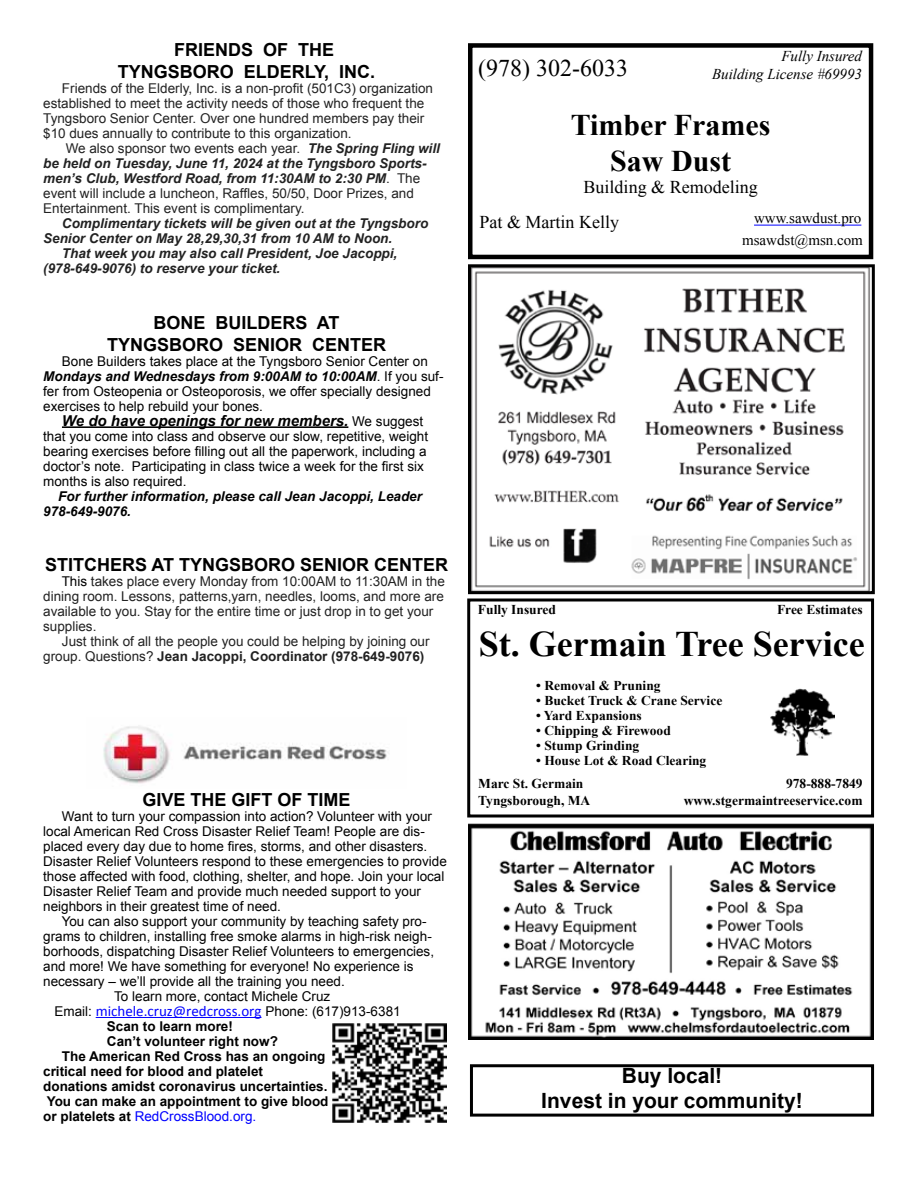
<style>
.page{position:relative;width:918px;height:1188px;background:#fff}
.page>*{position:absolute;margin:0;border:0;box-sizing:border-box;transform-origin:0 0}
.t1{font:700 36px "Times New Roman";color:#000}
.t2{font:700 30px/36px "Times New Roman";color:#000;text-align:center}
.t3{font:24px "Times New Roman";color:#000}
.t4{font:700 21px/25.2px "Arial";color:#000;text-align:center}
.t5{font:700 18px/21.6px "Arial";color:#000}
.t6{font:18px "Times New Roman";color:#000}
.t7{font:italic 700 15px "Arial";color:#000}
.t8{font:italic 15px/18px "Times New Roman";color:#000;text-align:right}
.t9{font:15px/21.3px "Times New Roman";color:#000;text-align:right}
.t10{font:13.5px/15px "Arial";color:#000}
.t11{font:13.5px "Arial";color:#222}
.t12{font:italic 700 13.5px "Arial";color:#222}
.t13{font:700 13.5px/16.2px "Times New Roman";color:#000;text-align:right}
.t14{font:700 13.5px "Arial";color:#000}
.t15{font:italic 700 13.5px "Arial";color:#000}
.t16{font:700 13.5px "Arial";color:#222}
.t17{font:13.5px "Arial";color:#00f}
.s1{font-weight:700;font-style:italic}
.s2{font-weight:400;font-style:normal}
.s3{font-weight:400;font-style:normal;font-size:13.5px}
.s4{color:#000}
.s5{font-weight:400}
.s6{font-family:"Calibri";font-size:15px;color:#00f}
.s7{font-weight:700;color:#000}
</style>
<div class="page">
<img style="left:468px;top:824px;width:405px;height:215px">
<img style="left:472px;top:268px;width:398px;height:322px">
<div style="left:468px;top:264px;width:407px;height:330px;border:3px solid #000"></div>
<div style="left:467px;top:598px;width:407px;height:220px;border:3px solid #000"></div>
<img style="left:770px;top:688px;width:64px;height:68px">
<div style="left:468px;top:43px;width:405px;height:216px;border:4px solid #000"></div>
<hr style="left:754px;top:225px;width:107px;height:1px;background:#00f">
<hr style="left:62px;top:426px;width:286px;height:2px;background:#000">
<div style="left:470px;top:1064px;width:404px;height:53px;border:3px solid #000"></div>
<hr style="left:96px;top:1017px;width:165px;height:1px;background:#00f">
<img style="left:332px;top:1023px;width:115px;height:99px">
<img style="left:103px;top:726px;width:284px;height:58px">
<p class="t5" style="left:118px;top:40px;width:259px;text-indent:56px">FRIENDS OF THE<br>TYNGSBORO ELDERLY, INC.</p>
<p class="t11" style="left:62px;top:79px;width:373px">Friends of the Elderly, Inc. is a non-profit (501C3) organization</p>
<p class="t11" style="left:43px;top:94px;width:383px">established to meet the activity needs of those who frequent the</p>
<p class="t11" style="left:43px;top:109px;width:383px">Tyngsboro Senior Center. Over one hundred members pay their</p>
<p class="t11" style="left:43px;top:124px;width:310px">$10 dues annually to contribute to this organization.</p>
<p class="t11" style="left:66px;top:139px;width:376px">We also sponsor two events each year. <span class="s1">The Spring Fling will</span></p>
<p class="t12" style="left:43px;top:154px;width:385px">be held on Tuesday, June 11, 2024 at the Tyngsboro Sports-</p>
<p class="t12" style="left:43px;top:169px;width:379px">men’s Club, Westford Road, from 11:30AM to 2:30 PM<span class="s2">. The</span></p>
<p class="t11" style="left:43px;top:184px;width:372px">event will include a luncheon, Raffles, 50/50, Door Prizes, and</p>
<p class="t11" style="left:43px;top:199px;width:263px">Entertainment. This event is complimentary.</p>
<p class="t12" style="left:62px;top:214px;width:368px">Complimentary tickets will be given out at the Tyngsboro</p>
<p class="t12" style="left:43px;top:229px;width:351px">Senior Center on May 28,29,30,31 from 10 AM to Noon.</p>
<p class="t12" style="left:62px;top:244px;width:337px">That week you may also call President, Joe Jacoppi,</p>
<p class="t12" style="left:43px;top:259px;width:239px">(978-649-9076) to reserve your ticket.</p>
<p class="t5" style="left:107px;top:312px;width:281px;text-align:center">BONE BUILDERS AT<br>TYNGSBORO SENIOR CENTER</p>
<p class="t10" style="left:43px;top:354px;width:402px;text-indent:19px">Bone Builders takes place at the Tyngsboro Senior Center on <span class="s1">Mondays and Wednesdays from 9:00AM to 10:00AM</span>. If you suf&shy;fer from Osteopenia or Osteoporosis, we offer specially designed exercises to help rebuild your bones.</p>
<p class="t7" style="left:62px;top:411px;width:363px">We do have openings for new members. <span class="s3">We suggest</span></p>
<p class="t10" style="left:43px;top:429px;width:386px">that you come into class and observe our slow, repetitive, weight</p>
<p class="t10" style="left:43px;top:444px;width:385px">bearing exercises before filling out all the paperwork, including a</p>
<p class="t10" style="left:43px;top:459px;width:382px">doctor’s note. Participating in class twice a week for the first six</p>
<p class="t10" style="left:43px;top:474px;width:145px">months is also required.</p>
<p class="t15" style="left:58px;top:487px;width:365px">For further information, please call Jean Jacoppi, Leader</p>
<p class="t15" style="left:43px;top:502px;width:89px">978-649-9076.</p>
<p class="t5" style="left:45px;top:555px;width:25px">Stitchers</p>
<p class="t5" style="left:151px;top:555px;width:53px">at Tyngsboro</p>
<p class="t5" style="left:300px;top:555px;width:25px">Senior</p>
<p class="t5" style="left:374px;top:555px;width:26px">Center</p>
<p class="t11" style="left:62px;top:573px;width:385px"><span class="s4">This</span> takes place every Monday from 10:00AM to 11:30AM in the</p>
<p class="t11" style="left:43px;top:588px;width:402px">dining room. Lessons, patterns,yarn, needles, looms, and more are</p>
<p class="t11" style="left:43px;top:603px;width:392px">available to you. Stay for the entire time or just drop in to get your</p>
<p class="t11" style="left:43px;top:618px;width:55px">supplies.</p>
<p class="t11" style="left:62px;top:633px;width:369px">Just think of all the people you could be helping by joining our</p>
<p class="t16" style="left:43px;top:647px;width:383px"><span class="s5">group. Questions?</span> Jean Jacoppi, Coordinator (978-649-9076)</p>
<p class="t5" style="left:143px;top:789px;width:61px">Give the</p>
<p class="t5" style="left:232px;top:789px;width:24px">Gift</p>
<p class="t5" style="left:278px;top:789px;width:52px">of Time</p>
<p class="t10" style="left:62px;top:809px;width:372px">Want to turn your compassion into action? Volunteer with your</p>
<p class="t10" style="left:43px;top:824px;width:383px">local American Red Cross Disaster Relief Team! People are dis-</p>
<p class="t10" style="left:43px;top:839px;width:386px">placed every day due to home fires, storms, and other disasters.</p>
<p class="t10" style="left:43px;top:854px;width:405px">Disaster Relief Volunteers respond to these emergencies to provide</p>
<p class="t10" style="left:43px;top:869px;width:403px">those affected with food, clothing, shelter, and hope. Join your local</p>
<p class="t10" style="left:43px;top:884px;width:379px">Disaster Relief Team and provide much needed support to your</p>
<p class="t10" style="left:43px;top:899px;width:239px">neighbors in their greatest time of need.</p>
<p class="t10" style="left:62px;top:914px;width:366px">You can also support your community by teaching safety pro-</p>
<p class="t10" style="left:43px;top:929px;width:390px">grams to children, installing free smoke alarms in high-risk neigh-</p>
<p class="t10" style="left:43px;top:944px;width:392px">borhoods, dispatching Disaster Relief Volunteers to emergencies,</p>
<p class="t10" style="left:43px;top:959px;width:372px">and more! We have something for everyone! No experience is</p>
<p class="t10" style="left:43px;top:974px;width:303px">necessary – we’ll provide all the training you need.</p>
<p class="t10" style="left:114px;top:989px;width:218px">To learn more, contact Michele Cruz</p>
<p class="t10" style="left:54px;top:1004px;width:348px">Email: <span class="s6">michele.cruz@redcross.org</span> Phone: (617)913-6381</p>
<p class="t14" style="left:107px;top:1017px;width:128px">Scan to learn more!</p>
<p class="t14" style="left:107px;top:1032px;width:173px">Can’t volunteer right now?</p>
<p class="t14" style="left:62px;top:1047px;width:265px">The American Red Cross has an ongoing</p>
<p class="t14" style="left:43px;top:1062px;width:221px">critical need for blood and platelet</p>
<p class="t14" style="left:43px;top:1077px;width:286px">donations amidst coronavirus uncertainties.</p>
<p class="t14" style="left:47px;top:1092px;width:283px">You can make an appointment to give blood</p>
<p class="t17" style="left:43px;top:1107px;width:215px"><span class="s7">or platelets at</span> RedCrossBlood.org.</p>
<p class="t3" style="left:478px;top:52px;width:151px">(978) 302-6033</p>
<p class="t8" style="left:712px;top:47px;width:152px">Fully Insured<br>Building License #69993</p>
<p class="t2" style="left:571px;top:106px;width:201px">Timber Frames<br>Saw Dust</p>
<p class="t6" style="left:584px;top:175px;width:176px">Building &amp; Remodeling</p>
<p class="t6" style="left:480px;top:210px;width:141px">Pat &amp; Martin Kelly</p>
<p class="t9" style="left:742px;top:208px;width:122px">www.sawdust.pro msawdst@msn.com</p>
<p class="t13" style="left:777px;top:601px;width:87px">Free Estimates</p>
<p class="t1" style="left:479px;top:619px;width:387px">St. Germain Tree Service</p>
<p class="t13" style="left:478px;top:601px;width:80px">Fully Insured</p>
<p class="t13" style="left:536px;top:677px;width:126px">• Removal &amp; Pruning</p>
<p class="t13" style="left:536px;top:692px;width:188px">• Bucket Truck &amp; Crane Service</p>
<p class="t13" style="left:536px;top:707px;width:107px">• Yard Expansions</p>
<p class="t13" style="left:536px;top:722px;width:136px">• Chipping &amp; Firewood</p>
<p class="t13" style="left:536px;top:737px;width:105px">• Stump Grinding</p>
<p class="t13" style="left:536px;top:752px;width:172px">• House Lot &amp; Road Clearing</p>
<p class="t13" style="left:478px;top:776px;width:114px;text-align:left">Marc St. Germain<br>Tyngsborough, MA</p>
<p class="t13" style="left:684px;top:776px;width:180px">978-888-7849 www.stgermaintreeservice.com</p>
<p class="t4" style="left:541px;top:1063px;width:263px">Buy local!<br>Invest in your community!</p>
</div>
